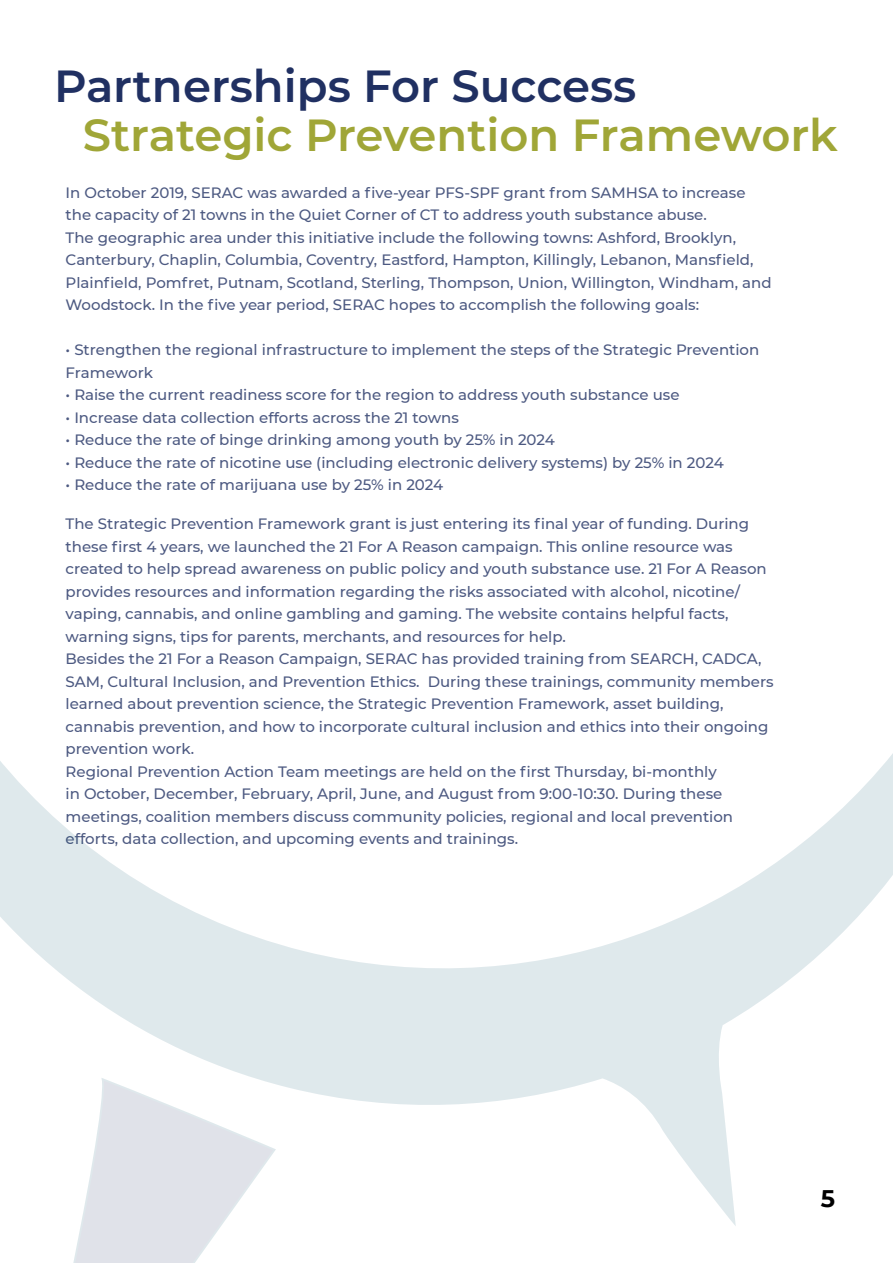
<style>
.page{position:relative;width:893px;height:1263px;background:#fff}
.page>*{position:absolute;margin:0;border:0;box-sizing:border-box;transform-origin:0 0}
.Paragraph_Style_12{font:600 45px "Montserrat";color:#a0a637}
.Paragraph_Style_13{font:600 45px "Montserrat";color:#203062}
.Paragraph_Style_5{font:700 24px "Montserrat";color:#000001}
.t1{font:500 15px/22.5px "Montserrat";color:#203062}
</style>
<div class="page">
<svg style="left:0;top:753px;width:893px;height:473px"></svg>
<svg style="left:20px;top:1076px;width:256px;height:187px"></svg>
<p class="Paragraph_Style_13" style="left:54px;top:55px;width:584px">Partnerships For Success</p>
<p class="Paragraph_Style_12" style="left:83px;top:103px;width:757px">Strategic Prevention Framework</p>
<p class="t1" style="left:66px;top:180px;width:707px">In October 2019, SERAC was awarded a five-year PFS-SPF grant from SAMHSA to increase the capacity of 21 towns in the Quiet Corner of CT to address youth substance abuse.<br>The geographic area under this initiative include the following towns: Ashford, Brooklyn, Canterbury, Chaplin, Columbia, Coventry, Eastford, Hampton, Killingly, Lebanon, Mansfield, Plainfield, Pomfret, Putnam, Scotland, Sterling, Thompson, Union, Willington, Windham, and Woodstock. In the five year period, SERAC hopes to accomplish the following goals:</p>
<p class="t1" style="left:66px;top:338px;width:695px">• Strengthen the regional infrastructure to implement the steps of the Strategic Prevention<br>Framework</p>
<p class="t1" style="left:66px;top:383px;width:615px">• Raise the current readiness score for the region to address youth substance use</p>
<p class="t1" style="left:66px;top:405px;width:395px">• Increase data collection efforts across the 21 towns</p>
<p class="t1" style="left:66px;top:428px;width:491px">• Reduce the rate of binge drinking among youth by 25% in 2024</p>
<p class="t1" style="left:66px;top:450px;width:660px">• Reduce the rate of nicotine use (including electronic delivery systems) by 25% in 2024</p>
<p class="t1" style="left:66px;top:473px;width:379px">• Reduce the rate of marijuana use by 25% in 2024</p>
<p class="t1" style="left:66px;top:512px;width:709px">The Strategic Prevention Framework grant is just entering its final year of funding. During these first 4 years, we launched the 21 For A Reason campaign. This online resource was created to help spread awareness on public policy and youth substance use. 21 For A Reason provides resources and information regarding the risks associated with alcohol, nicotine/ vaping, cannabis, and online gambling and gaming. The website contains helpful facts, warning signs, tips for parents, merchants, and resources for help.<br>Besides the 21 For a Reason Campaign, SERAC has provided training from SEARCH, CADCA, SAM, Cultural Inclusion, and Prevention Ethics. During these trainings, community members learned about prevention science, the Strategic Prevention Framework, asset building, cannabis prevention, and how to incorporate cultural inclusion and ethics into their ongoing prevention work.<br>Regional Prevention Action Team meetings are held on the first Thursday, bi-monthly<br>in October, December, February, April, June, and August from 9:00-10:30. During these meetings, coalition members discuss community policies, regional and local prevention efforts, data collection, and upcoming events and trainings.</p>
<p class="Paragraph_Style_5" style="left:821px;top:1181px;width:16px">5</p>
</div>
